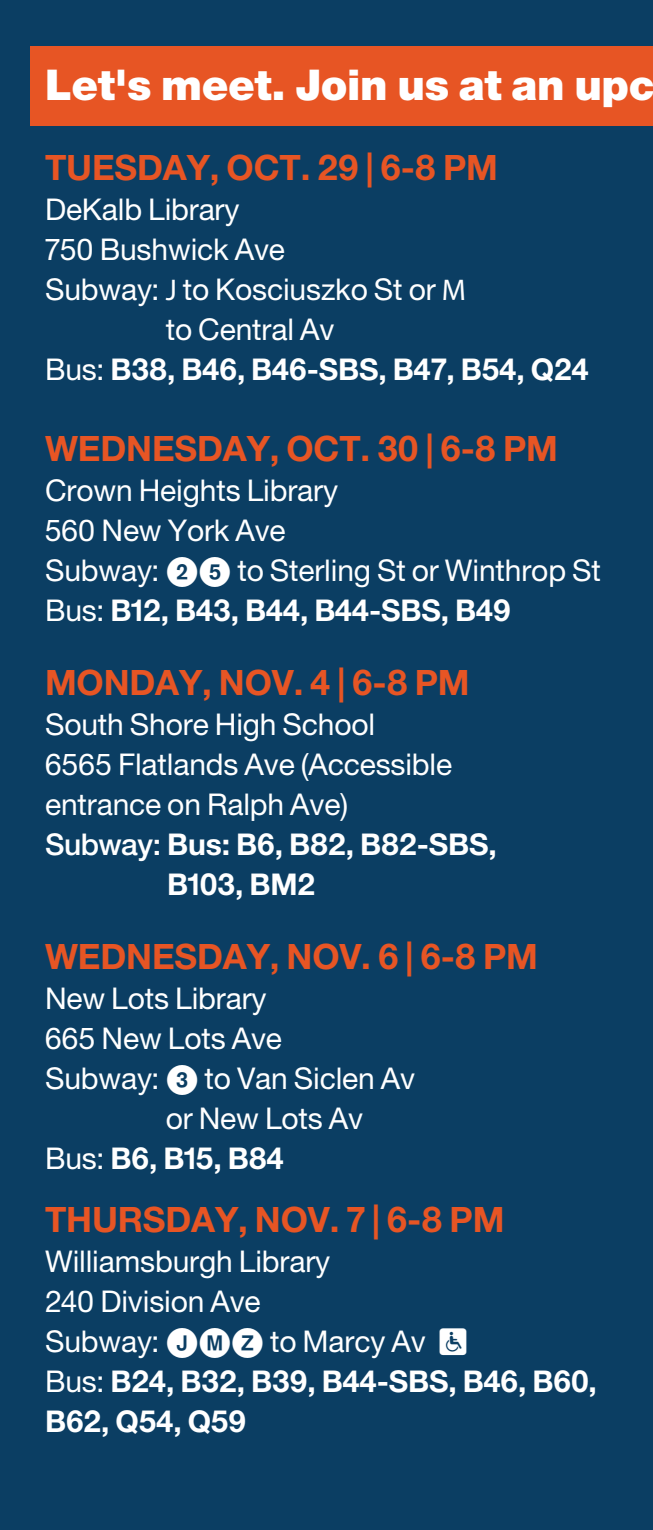
<style>
.page{position:relative;width:653px;height:1530px;background:#fff}
.page>*{position:absolute;margin:0;border:0;box-sizing:border-box;transform-origin:0 0}
.t1{font:900 42.5px "Helvetica Transit";letter-spacing:-.01em;color:#fff}
.t2{font:700 35px "Helvetica Transit";letter-spacing:-.005em;color:#e75524}
.t3{font:30px/40px "Helvetica Transit";letter-spacing:-.005em;color:#fff}
.t4{font:700 30px/40px "Helvetica Transit";letter-spacing:-.005em;color:#fff}
.s1{font-family:"Myriad Pro"}
.s2{font-weight:400}
.s3{font-weight:700}
.s4{font-weight:500}
</style>
<div class="page">
<div style="left:0;top:0;width:652px;height:1530px;background:#0b3e63"></div>
<div style="left:30px;top:46px;width:622px;height:79px;background:#e75524"></div>
<p class="t1" style="left:45px;top:59px;width:611px">Let's meet. Join us at an upc</p>
<p class="t2" style="left:45px;top:145px;width:454px">TUESDAY, OCT. 29 | 6-8 PM</p>
<p class="t3" style="left:45px;top:189px;width:196px">DeKalb Library</p>
<p class="t3" style="left:45px;top:229px;width:241px">750 Bushwick Ave</p>
<p class="t3" style="left:45px;top:269px;width:422px">Subway: <span class="s1">J</span> to Kosciuszko St or <span class="s1">M</span></p>
<p class="t3" style="left:166px;top:309px;width:170px">to Central Av</p>
<p class="t4" style="left:45px;top:348px;width:545px"><span class="s2">Bus:</span> B38, B46, B46-SBS, B47, B54, Q24</p>
<p class="t2" style="left:45px;top:427px;width:514px">WEDNESDAY, OCT. 30 | 6-8 PM</p>
<p class="t3" style="left:45px;top:470px;width:294px">Crown Heights Library<br>560 New York Ave<br>Subway:</p>
<p class="t3" style="left:45px;top:550px;width:557px;text-indent:192px">to Sterling St or Winthrop St<br>Bus: <span class="s3">B12, B43, B44, B44-SBS, B49</span></p>
<p class="t2" style="left:45px;top:661px;width:426px">MONDAY, NOV. 4 | 6-8 PM</p>
<p class="t3" style="left:45px;top:704px;width:331px">South Shore High School</p>
<p class="t3" style="left:45px;top:744px;width:408px">6565 Flatlands Ave (Accessible</p>
<p class="t3" style="left:45px;top:784px;width:304px">entrance on Ralph Ave)</p>
<p class="t4" style="left:45px;top:824px;width:453px"><span class="s4">Subway:</span> Bus: B6, B82, B82-SBS,</p>
<p class="t4" style="left:167px;top:864px;width:149px">B103, BM2</p>
<p class="t2" style="left:45px;top:935px;width:494px">WEDNESDAY, NOV. 6 | 6-8 PM</p>
<p class="t3" style="left:45px;top:978px;width:223px">New Lots Library</p>
<p class="t3" style="left:45px;top:1018px;width:238px">665 New Lots Ave</p>
<p class="t3" style="left:45px;top:1058px;width:371px">Subway: ✓ to Van Siclen Av</p>
<p class="t3" style="left:166px;top:1098px;width:199px">or New Lots Av</p>
<p class="t4" style="left:45px;top:1138px;width:240px"><span class="s2">Bus:</span> B6, B15, B84</p>
<p class="t2" style="left:45px;top:1198px;width:461px">THURSDAY, NOV. 7 | 6-8 PM</p>
<p class="t3" style="left:45px;top:1241px;width:286px">Williamsburgh Library<br>240 Division Ave<br>Subway:</p>
<p class="t4" style="left:45px;top:1321px;width:553px;text-indent:225px"><span class="s2">to Marcy Av ≤∑<br>Bus:</span> B24, B32, B39, B44-SBS, B46, B60,<br>B62, Q54, Q59</p>
</div>
